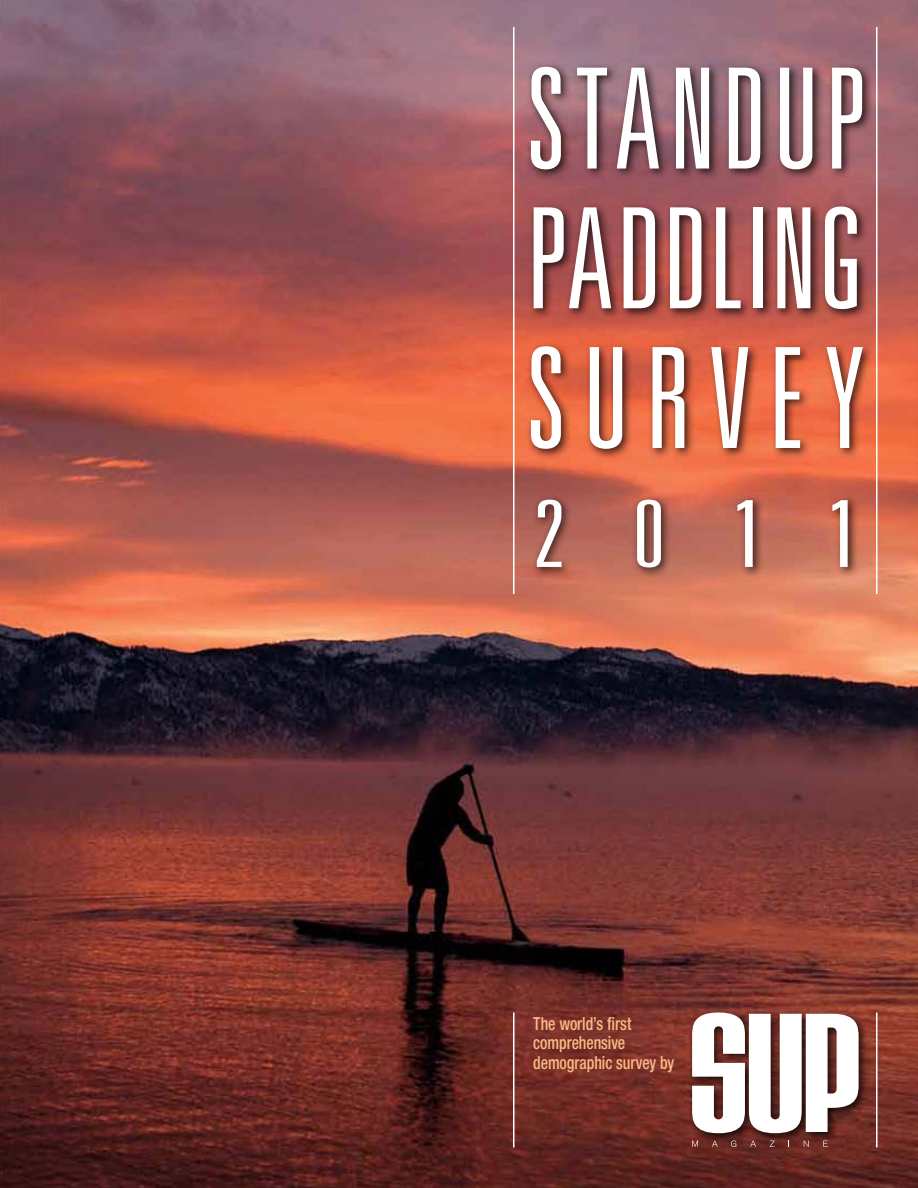
<style>
.page{position:relative;width:918px;height:1188px;background:#fff}
.page>*{position:absolute;margin:0;border:0;box-sizing:border-box;transform-origin:0 0}
.t1{font:300 ultra-condensed 139.8px/139.8px "Univers";letter-spacing:.035em;color:#fff;text-align:justify}
.t2{font:300 ultra-condensed 92.55px "Univers";color:#fff;scale:1.25 1}
.t3{font:500 condensed 18px/19.5px "Helvetica Neue";letter-spacing:-.005em;color:#fbba86;scale:.88 1}
</style>
<div class="page">
<img style="left:0;top:0;width:561px;height:1188px">
<img style="left:561px;top:0;width:357px;height:102px">
<img style="left:869px;top:102px;width:49px;height:1086px">
<img style="left:561px;top:460px;width:308px;height:56px">
<img style="left:818px;top:516px;width:51px;height:491px">
<img style="left:561px;top:579px;width:257px;height:454px">
<img style="left:561px;top:1033px;width:153px;height:155px">
<img style="left:714px;top:1157px;width:155px;height:31px">
<img style="left:526px;top:62px;width:348px;height:398px">
<img style="left:531px;top:494px;width:328px;height:85px">
<img style="left:687px;top:1007px;width:182px;height:150px">
<svg style="left:692px;top:1012px;width:167px;height:121px"></svg>
<svg style="left:692px;top:1141px;width:6px;height:6px"></svg>
<svg style="left:712px;top:1141px;width:6px;height:6px"></svg>
<svg style="left:731px;top:1140px;width:5px;height:7px"></svg>
<svg style="left:750px;top:1141px;width:6px;height:6px"></svg>
<svg style="left:770px;top:1141px;width:5px;height:6px"></svg>
<svg style="left:804px;top:1141px;width:5px;height:6px"></svg>
<svg style="left:823px;top:1141px;width:5px;height:6px"></svg>
<hr style="left:513px;top:1012px;width:1px;height:136px;background:#fff">
<hr style="left:513px;top:27px;width:1px;height:567px;background:#fff">
<hr style="left:876px;top:1012px;width:2px;height:136px;background:#fff">
<hr style="left:876px;top:27px;width:2px;height:567px;background:#fff">
<h1 class="t1" style="left:526px;top:46px;width:339px">STANDUP PADDLING SURVEY</h1>
<h2 class="t2" style="left:533px;top:486px;width:262px">2011</h2>
<p class="t3" style="left:533px;top:1013px;width:162px">The world’s first comprehensive demographic survey by</p>
</div>
